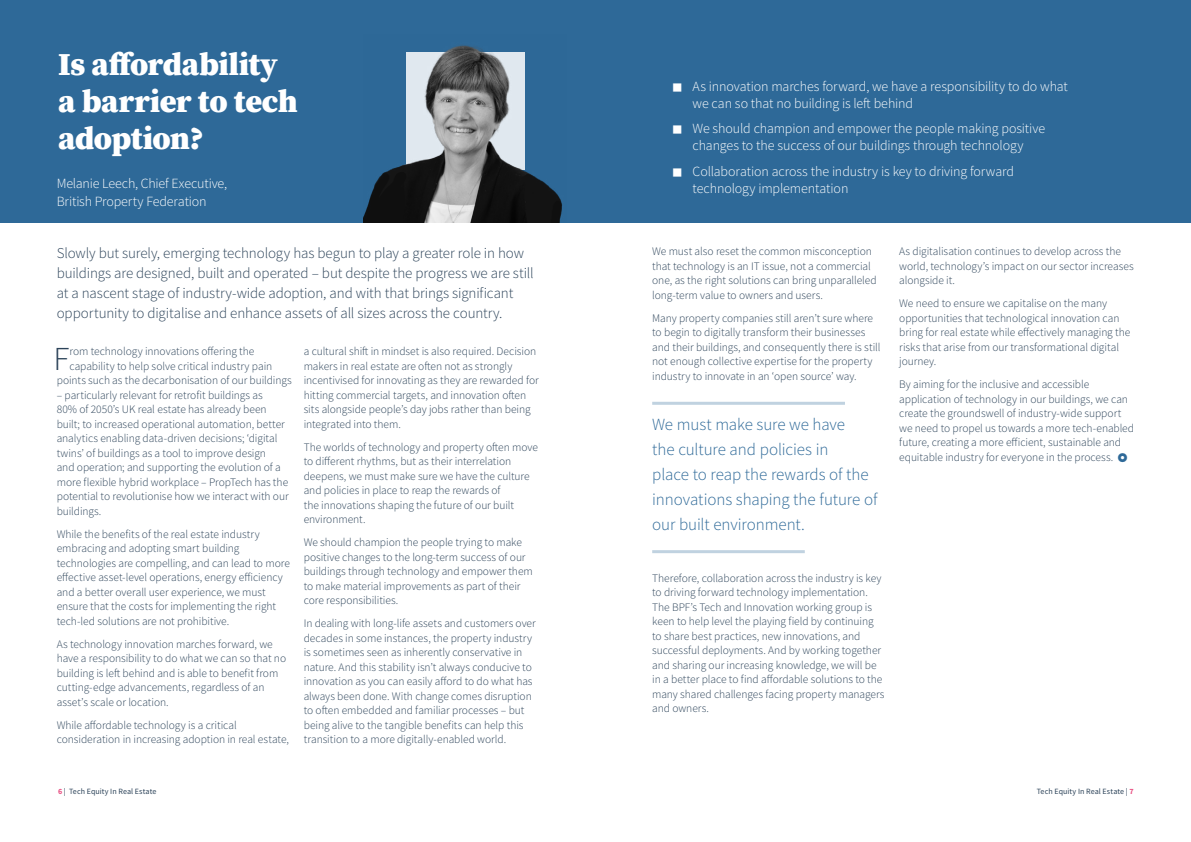
<style>
.page{position:relative;width:1191px;height:842px;background:#fff}
.page>*{position:absolute;margin:0;border:0;box-sizing:border-box;transform-origin:0 0}
.t1{font:33.5px "Source Sans Variable";color:#2c4359}
.t2{font:32px/37px "Source Serif Variable";letter-spacing:-.015em;color:#fff}
.t3{font:17px/25px "Source Sans Variable";letter-spacing:-.005em;color:#2e6998}
.t4{font:15px/20px "Source Sans Variable";letter-spacing:-.01em;color:#2c4359}
.t5{font:14px/17px "Source Sans Variable";letter-spacing:-.01em;color:#fff}
.t6{font:300 14px/18px "Source Sans Pro";letter-spacing:-.015em;color:#fff}
.t7{font:11.5px/14.5px "Source Sans Variable";letter-spacing:-.005em;color:#2c4359}
.t8{font:8px "Source Sans Pro";letter-spacing:.01em;color:#2c4359}
.s1{font-size:10px}
.s2{font-weight:700;color:#e85284}
</style>
<div class="page">
<div style="left:0;top:0;width:1191px;height:223px;background:#2e6998"></div>
<hr style="left:652px;top:402px;width:193px;height:3px;background:#c0d2e0">
<hr style="left:652px;top:550px;width:152px;height:3px;background:#c0d2e0">
<img style="left:364px;top:45px;width:198px;height:177px">
<h2 class="t2" style="left:58px;top:46px;width:241px">Is affordability a barrier to tech adoption?</h2>
<h2 class="t2" style="left:58px;top:56px;width:241px">Is affordability a barrier to tech adoption?</h2>
<p class="t6" style="left:57px;top:174px;width:172px">Melanie Leech, Chief Executive,<br>British Property Federation</p>
<p class="t4" style="left:57px;top:243px;width:478px">Slowly but surely, emerging technology has begun to play a greater role in how buildings are designed, built and operated – but despite the progress we are still at a nascent stage of industry-wide adoption, and with that brings significant opportunity to digitalise and enhance assets of all sizes across the country.</p>
<h1 class="t1" style="left:53px;top:338px;width:17px">F</h1>
<p class="t7" style="left:69px;top:344px;width:186px">rom technology innovations offering the</p>
<p class="t7" style="left:304px;top:344px;width:236px">a cultural shift in mindset is also required. Decision makers in real estate are often not as strongly incentivised for innovating as they are rewarded for hitting commercial targets, and innovation often sits alongside people’s day jobs rather than being integrated into them.</p>
<p class="t7" style="left:304px;top:440px;width:236px">The worlds of technology and property often move to different rhythms, but as their interrelation deepens, we must make sure we have the culture and policies in place to reap the rewards of<br>the innovations shaping the future of our built environment.</p>
<p class="t7" style="left:304px;top:535px;width:231px">We should champion the people trying to make positive changes to the long-term success of our buildings through technology and empower them to make material improvements as part of their core responsibilities.</p>
<p class="t7" style="left:304px;top:616px;width:233px">In dealing with long-life assets and customers over decades in some instances, the property industry is sometimes seen as inherently conservative in nature. And this stability isn’t always conducive to innovation as you can easily afford to do what has always been done. With change comes disruption to often embedded and familiar processes – but being alive to the tangible benefits can help this transition to a more digitally-enabled world.</p>
<p class="t7" style="left:69px;top:359px;width:204px">capability to help solve critical industry pain</p>
<p class="t7" style="left:57px;top:373px;width:236px">points such as the decarbonisation of our buildings</p>
<p class="t7" style="left:57px;top:388px;width:233px">– particularly relevant for retrofit buildings as<br>80% of 2050’s UK real estate has already been built; to increased operational automation, better analytics enabling data-driven decisions; ‘digital twins’ of buildings as a tool to improve design<br>and operation; and supporting the evolution of a more flexible hybrid workplace – PropTech has the potential to revolutionise how we interact with our buildings.</p>
<p class="t7" style="left:57px;top:527px;width:235px">While the benefits of the real estate industry embracing and adopting smart building technologies are compelling, and can lead to more effective asset-level operations, energy efficiency and a better overall user experience, we must ensure that the costs for implementing the right tech-led solutions are not prohibitive.</p>
<p class="t7" style="left:57px;top:637px;width:231px">As technology innovation marches forward, we have a responsibility to do what we can so that no building is left behind and is able to benefit from cutting-edge advancements, regardless of an asset’s scale or location.</p>
<p class="t7" style="left:57px;top:718px;width:234px">While affordable technology is a critical consideration in increasing adoption in real estate,</p>
<p class="t5" style="left:692px;top:78px;width:377px;text-indent:-20px"><span class="s1">■</span> As innovation marches forward, we have a responsibility to do what we can so that no building is left behind</p>
<p class="t5" style="left:673px;top:120px;width:374px;text-align:center"><span class="s1">■</span> We should champion and empower the people making positive changes to the success of our buildings through technology</p>
<p class="t5" style="left:692px;top:163px;width:323px;text-indent:-20px"><span class="s1">■</span> Collaboration across the industry is key to driving forward technology implementation</p>
<p class="t5" style="left:673px;top:100px;width:288px"><span class="s1">■</span> Vestibulum id ligula porta felis euismod semper.</p>
<p class="t5" style="left:692px;top:126px;width:353px;text-indent:-20px"><span class="s1">■</span> Nullam quis risus eget urna mollis ornare vel eu leo. Cras mattis consectetur purus sit amet fermentum.</p>
<p class="t5" style="left:692px;top:168px;width:335px;text-indent:-20px"><span class="s1">■</span> Aenean eu leo quam. Pellentesque ornare sem lacinia quam venenatis vestibulum. Integer posuere erat a ante.</p>
<p class="t7" style="left:652px;top:244px;width:226px">We must also reset the common misconception that technology is an IT issue, not a commercial one, as the right solutions can bring unparalleled long-term value to owners and users.</p>
<p class="t7" style="left:652px;top:311px;width:230px">Many property companies still aren’t sure where to begin to digitally transform their businesses and their buildings, and consequently there is still not enough collective expertise for the property industry to innovate in an ‘open source’ way.</p>
<h3 class="t3" style="left:652px;top:412px;width:227px">We must make sure we have<br>the culture and policies in<br>place to reap the rewards of the innovations shaping the future of our built environment.</h3>
<p class="t7" style="left:899px;top:244px;width:236px">As digitalisation continues to develop across the world, technology’s impact on our sector increases alongside it.</p>
<p class="t7" style="left:899px;top:296px;width:233px">We need to ensure we capitalise on the many opportunities that technological innovation can bring for real estate while effectively managing the risks that arise from our transformational digital journey.</p>
<p class="t7" style="left:899px;top:377px;width:236px">By aiming for the inclusive and accessible application of technology in our buildings, we can create the groundswell of industry-wide support we need to propel us towards a more tech-enabled future, creating a more efficient, sustainable and equitable industry for everyone in the process.</p>
<p class="t7" style="left:652px;top:571px;width:234px">Therefore, collaboration across the industry is key to driving forward technology implementation.<br>The BPF’s Tech and Innovation working group is keen to help level the playing field by continuing to share best practices, new innovations, and successful deployments. And by working together and sharing our increasing knowledge, we will be in a better place to find affordable solutions to the many shared challenges facing property managers and owners.</p>
<p class="t8" style="left:58px;top:787px;width:100px"><span class="s2">6</span> | Tech Equity In Real Estate</p>
<p class="t8" style="left:1036px;top:787px;width:98px">Tech Equity In Real Estate | <span class="s2">7</span></p>
</div>
